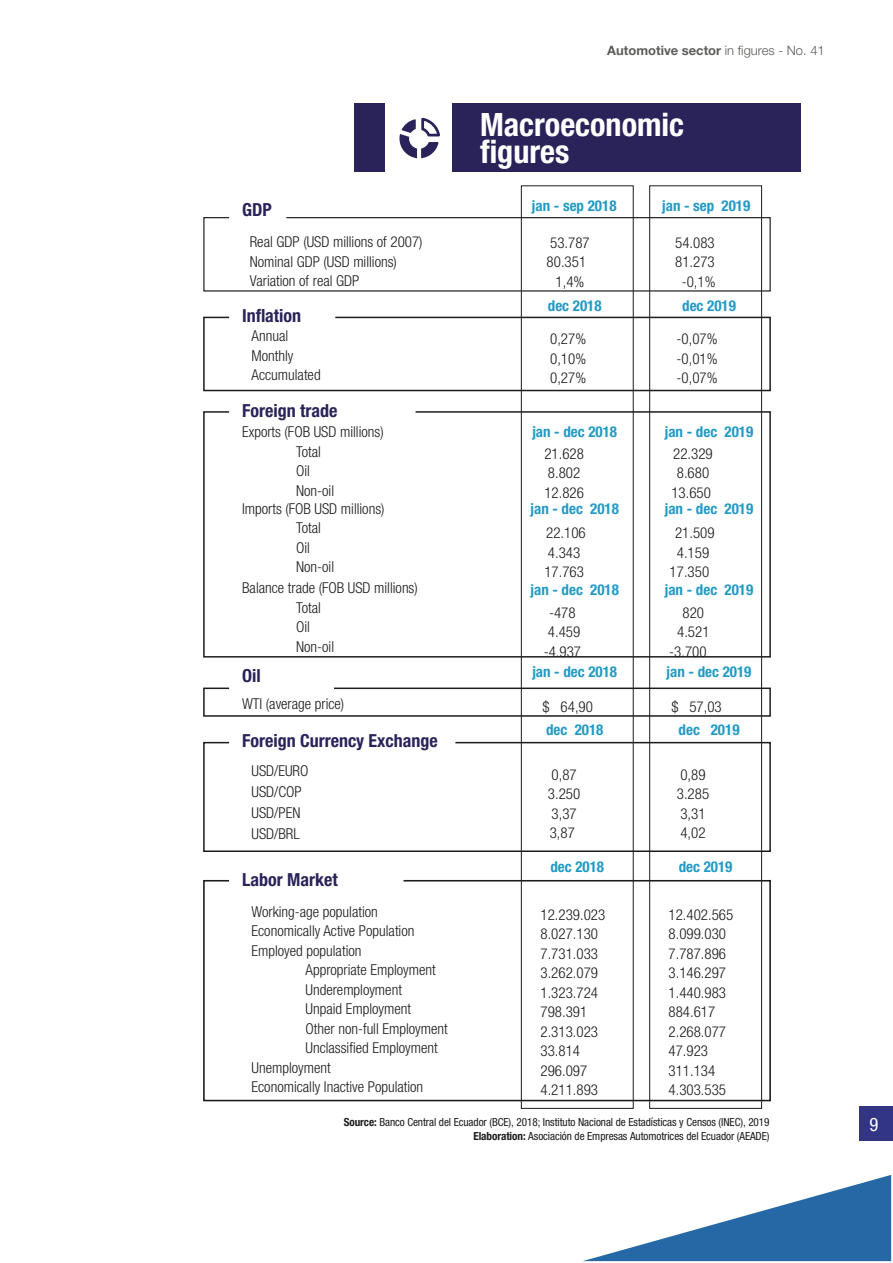
<style>
.page{position:relative;width:893px;height:1263px;background:#fff}
.page>*{position:absolute;margin:0;border:0;box-sizing:border-box;transform-origin:0 0}
.t1{font:700 condensed 32.25px/27px "Helvetica Neue LT Std";color:#fff}
.t2{font:condensed 18.6px "Helvetica Neue LT Std";color:#fff}
.t3{font:700 condensed 18px "Helvetica Neue LT Std";color:#292359}
.t4{font:300 condensed 15px/19.5px "Helvetica Neue LT Std";color:#1d1c1c}
.t5{font:300 condensed 15px/19.5px "Helvetica Neue LT Std";color:#1c1c1b}
.t6{font:700 condensed 15px "Helvetica Neue LT Std";color:#229ac5}
.t7{font:300 condensed 15px "Helvetica Neue LT Std";color:#222221}
.t8{font:700 13.05px "Helvetica Neue LT Std";color:#5c5c5a}
.t9{font:condensed 11.25px/13.4px "Helvetica Neue LT Std";letter-spacing:-.005em;color:#1d1c1c;text-align:right}
.s1{font-weight:300}
.s2{font-weight:700}
</style>
<div class="page">
<div style="left:860px;top:1106px;width:33px;height:34px;background:#313583"></div>
<svg style="left:583px;top:1175px;width:308px;height:86px"></svg>
<div style="left:354px;top:103px;width:30px;height:69px;background:#292359"></div>
<div style="left:453px;top:103px;width:348px;height:69px;background:#292359"></div>
<svg style="left:399px;top:118px;width:41px;height:40px"></svg>
<svg style="left:203px;top:216px;width:568px;height:76px"></svg>
<svg style="left:203px;top:316px;width:568px;height:76px"></svg>
<svg style="left:203px;top:410px;width:568px;height:248px"></svg>
<svg style="left:203px;top:687px;width:568px;height:30px"></svg>
<svg style="left:203px;top:741px;width:568px;height:112px"></svg>
<svg style="left:203px;top:879px;width:568px;height:223px"></svg>
<div style="left:521px;top:186px;width:112px;height:922px;border:1px solid #1d1c1c"></div>
<div style="left:649px;top:186px;width:113px;height:922px;border:1px solid #1d1c1c"></div>
<p class="t8" style="left:607px;top:42px;width:219px">Automotive sector <span class="s1">in figures - No. 41</span></p>
<p class="t3" style="left:242px;top:199px;width:31px">GDP</p>
<p class="t4" style="left:250px;top:232px;width:174px">Real GDP (USD millions of 2007)<br>Nominal GDP (USD millions)<br>Variation of real GDP</p>
<p class="t3" style="left:242px;top:305px;width:60px">Inflation</p>
<p class="t4" style="left:252px;top:326px;width:71px">Annual<br>Monthly<br>Accumulated</p>
<p class="t3" style="left:242px;top:399px;width:97px">Foreign trade</p>
<p class="t4" style="left:296px;top:422px;width:89px;text-indent:-54px">Exports (FOB USD millions)<br>Total<br>Oil<br>Non-oil</p>
<p class="t4" style="left:296px;top:499px;width:90px;text-indent:-54px">Imports (FOB USD millions)<br>Total<br>Oil<br>Non-oil</p>
<p class="t4" style="left:296px;top:578px;width:123px;text-indent:-54px">Balance trade (FOB USD millions)<br>Total<br>Oil<br>Non-oil</p>
<p class="t3" style="left:242px;top:665px;width:20px">Oil</p>
<p class="t4" style="left:242px;top:693px;width:104px">WTI (average price)</p>
<p class="t3" style="left:242px;top:730px;width:197px">Foreign Currency Exchange</p>
<p class="t4" style="left:252px;top:760px;width:58px;line-height:21px">USD/EURO<br>USD/COP<br>USD/PEN<br>USD/BRL</p>
<p class="t3" style="left:242px;top:868px;width:97px">Labor Market</p>
<p class="t4" style="left:252px;top:902px;width:164px">Working-age population<br>Economically Active Population<br>Employed population</p>
<p class="t4" style="left:306px;top:960px;width:132px">Appropriate Employment</p>
<p class="t4" style="left:306px;top:980px;width:98px">Underemployment</p>
<p class="t4" style="left:306px;top:999px;width:107px">Unpaid Employment</p>
<p class="t4" style="left:306px;top:1019px;width:144px">Other non-full Employment</p>
<p class="t4" style="left:306px;top:1038px;width:134px">Unclassified Employment</p>
<p class="t4" style="left:252px;top:1058px;width:81px">Unemployment</p>
<p class="t4" style="left:252px;top:1077px;width:173px">Economically Inactive Population</p>
<h1 class="t1" style="left:480px;top:111px;width:206px">Macroeconomic figures</h1>
<p class="t6" style="left:532px;top:196px;width:86px">jan - sep 2018</p>
<p class="t6" style="left:662px;top:197px;width:90px">jan - sep 2019</p>
<p class="t5" style="left:547px;top:232px;width:45px;text-align:center">53.787<br>80.351<br>1,4%</p>
<p class="t5" style="left:675px;top:232px;width:41px">54.083<br>81.273</p>
<p class="t7" style="left:682px;top:273px;width:35px">-0,1%</p>
<p class="t6" style="left:548px;top:297px;width:55px">dec 2018</p>
<p class="t6" style="left:682px;top:297px;width:55px">dec 2019</p>
<p class="t5" style="left:550px;top:329px;width:38px;text-align:justify">0,27% 0,10% 0,27%</p>
<p class="t5" style="left:676px;top:329px;width:43px;text-align:justify">-0,07% -0,01% -0,07%</p>
<p class="t6" style="left:532px;top:423px;width:86px">jan - dec 2018</p>
<p class="t6" style="left:665px;top:423px;width:90px">jan - dec 2019</p>
<p class="t5" style="left:544px;top:443px;width:41px">21.628<br>8.802<br>12.826</p>
<p class="t5" style="left:671px;top:443px;width:43px;text-align:center">22.329<br>8.680<br>13.650</p>
<p class="t6" style="left:530px;top:499px;width:90px">jan - dec 2018</p>
<p class="t6" style="left:665px;top:499px;width:90px">jan - dec 2019</p>
<p class="t5" style="left:544px;top:523px;width:43px">22.106<br>4.343<br>17.763</p>
<p class="t5" style="left:670px;top:523px;width:46px;text-align:center">21.509<br>4.159<br>17.350</p>
<p class="t5" style="left:544px;top:602px;width:39px;text-align:center">-478<br>4.459 -4.937</p>
<p class="t5" style="left:669px;top:602px;width:42px;text-align:center">820<br>4.521 -3.700</p>
<p class="t6" style="left:530px;top:581px;width:90px">jan - dec 2018</p>
<p class="t6" style="left:665px;top:581px;width:90px">jan - dec 2019</p>
<p class="t6" style="left:532px;top:663px;width:86px">jan - dec 2018</p>
<p class="t6" style="left:667px;top:663px;width:86px">jan - dec 2019</p>
<p class="t5" style="left:543px;top:697px;width:52px">$ 64,90</p>
<p class="t5" style="left:671px;top:697px;width:52px">$ 57,03</p>
<p class="t6" style="left:546px;top:720px;width:59px">dec 2018</p>
<p class="t6" style="left:679px;top:720px;width:62px">dec 2019</p>
<p class="t5" style="left:548px;top:764px;width:34px">0,87<br>3.250<br>3,37<br>3,87</p>
<p class="t5" style="left:677px;top:764px;width:34px">0,89<br>3.285<br>3,31<br>4,02</p>
<p class="t6" style="left:550px;top:857px;width:55px">dec 2018</p>
<p class="t6" style="left:679px;top:857px;width:55px">dec 2019</p>
<p class="t5" style="left:540px;top:905px;width:66px">12.239.023<br>8.027.130<br>7.731.033<br>3.262.079<br>1.323.724<br>798.391<br>2.313.023<br>33.814<br>296.097<br>4.211.893</p>
<p class="t5" style="left:668px;top:905px;width:66px">12.402.565<br>8.099.030<br>7.787.896<br>3.146.297<br>1.440.983<br>884.617<br>2.268.077<br>47.923<br>311.134<br>4.303.535</p>
<p class="t9" style="left:344px;top:1116px;width:427px"><span class="s2">Source:</span> Banco Central del Ecuador (BCE), 2018; Instituto Nacional de Estadísticas y Censos (INEC), 2019<br><span class="s2">Elaboration:</span> Asociación de Empresas Automotrices del Ecuador (AEADE)</p>
<p class="t2" style="left:869px;top:1113px;width:10px">9</p>
</div>
